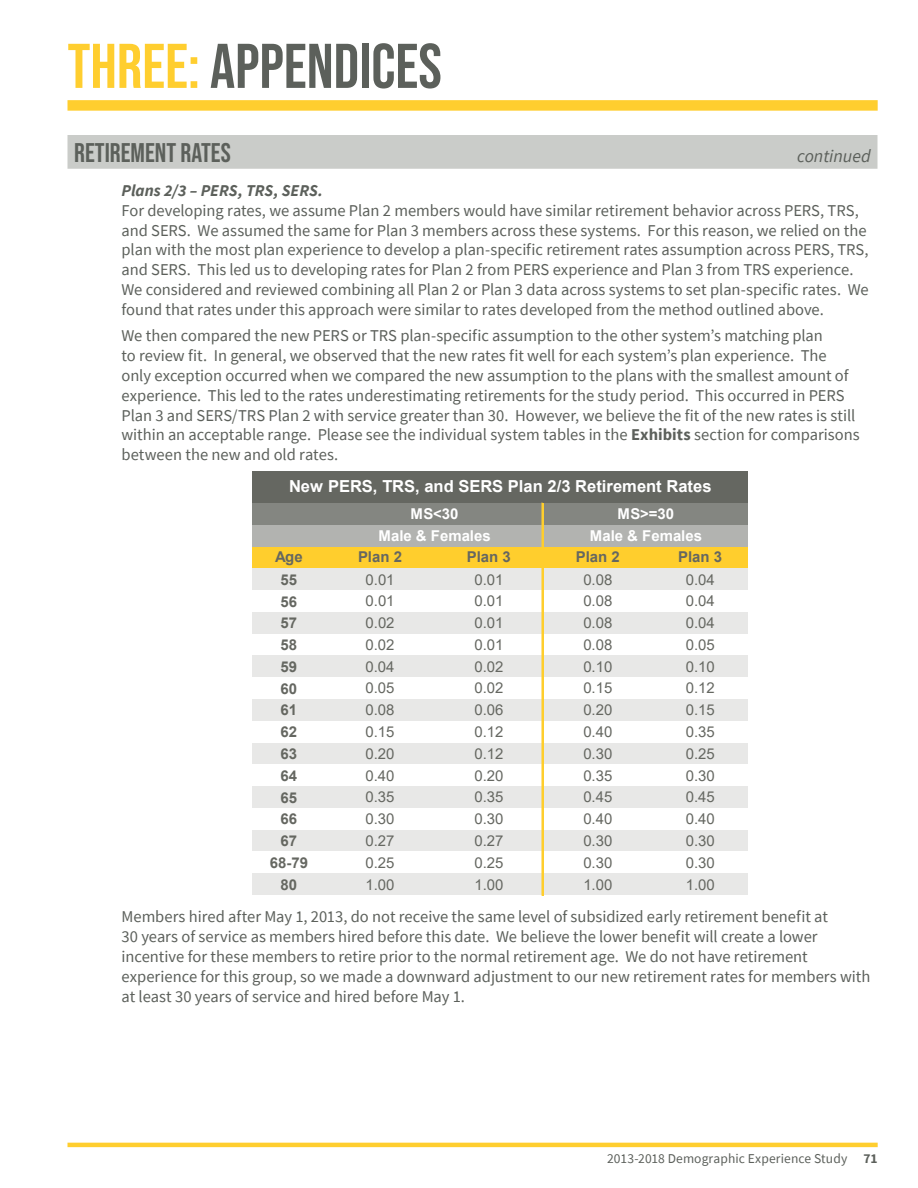
<style>
.page{position:relative;width:918px;height:1188px;background:#fff}
.page>*{position:absolute;margin:0;border:0;box-sizing:border-box;transform-origin:0 0}
.t1{font:63px "Bebas Neue";color:#5c605b}
.t2{font:27px "Bebas Neue";color:#5c605b}
.t3{font:italic 18px "Source Sans Pro";color:#5c605b}
.t4{font:16.5px/19.8px "Source Sans Pro";color:#5c605b}
.t5{font:700 16.5px "Arial";color:#fff}
.t6{font:italic 700 16.5px "Source Sans Pro";color:#5c605b}
.t7{font:15px "Arial";color:#656761}
.t8{font:700 15px "Arial";color:#656761}
.t9{font:700 15px "Arial";color:#fff}
.t10{font:13.5px "Source Sans Pro";letter-spacing:.01em;color:#5c605b}
.s1{color:#ffce2f}
.s2{font-weight:700}
</style>
<div class="page">
<div style="left:68px;top:100px;width:810px;height:11px;background:#ffce2f"></div>
<hr style="left:68px;top:1143px;width:810px;height:4px;background:#ffce2f">
<div style="left:68px;top:135px;width:810px;height:34px;background:#caccc9"></div>
<div style="left:252px;top:472px;width:496px;height:31px;background:#656761"></div>
<div style="left:252px;top:503px;width:496px;height:22px;background:#848681"></div>
<div style="left:252px;top:525px;width:496px;height:22px;background:#b2b3b0"></div>
<div style="left:252px;top:547px;width:496px;height:22px;background:#ffce2d"></div>
<div style="left:252px;top:568px;width:496px;height:22px;background:#e8e8e7"></div>
<div style="left:252px;top:612px;width:496px;height:22px;background:#e8e8e7"></div>
<div style="left:252px;top:655px;width:496px;height:22px;background:#e8e8e7"></div>
<div style="left:252px;top:699px;width:496px;height:22px;background:#e8e8e7"></div>
<div style="left:252px;top:743px;width:496px;height:22px;background:#e8e8e7"></div>
<div style="left:252px;top:764px;width:496px;height:22px;background:#fff"></div>
<div style="left:252px;top:786px;width:496px;height:22px;background:#e8e8e7"></div>
<div style="left:252px;top:830px;width:496px;height:22px;background:#e8e8e7"></div>
<div style="left:252px;top:851px;width:496px;height:22px;background:#fff"></div>
<div style="left:252px;top:873px;width:496px;height:22px;background:#e8e8e7"></div>
<hr style="left:542px;top:503px;width:1px;height:392px;background:#ffce2d">
<h1 class="t1" style="left:68px;top:30px;width:376px"><span class="s1">THREE:</span> APPENDICES</h1>
<h2 class="t2" style="left:74px;top:137px;width:158px">RETIREMENT RATES</h2>
<p class="t3" style="left:797px;top:145px;width:75px">continued</p>
<p class="t6" style="left:121px;top:179px;width:203px">Plans 2/3 – PERS, TRS, SERS.</p>
<p class="t4" style="left:121px;top:200px;width:749px">For developing rates, we assume Plan 2 members would have similar retirement behavior across PERS, TRS, and SERS. We assumed the same for Plan 3 members across these systems. For this reason, we relied on the plan with the most plan experience to develop a plan-specific retirement rates assumption across PERS, TRS, and SERS. This led us to developing rates for Plan 2 from PERS experience and Plan 3 from TRS experience.<br>We considered and reviewed combining all Plan 2 or Plan 3 data across systems to set plan-specific rates. We found that rates under this approach were similar to rates developed from the method outlined above.</p>
<p class="t4" style="left:121px;top:326px;width:740px">We then compared the new PERS or TRS plan-specific assumption to the other system’s matching plan<br>to review fit. In general, we observed that the new rates fit well for each system’s plan experience. The only exception occurred when we compared the new assumption to the plans with the smallest amount of experience. This led to the rates underestimating retirements for the study period. This occurred in PERS Plan 3 and SERS/TRS Plan 2 with service greater than 30. However, we believe the fit of the new rates is still within an acceptable range. Please see the individual system tables in the <span class="s2">Exhibits</span> section for comparisons between the new and old rates.</p>
<p class="t5" style="left:289px;top:475px;width:424px">New PERS, TRS, and SERS Plan 2/3 Retirement Rates</p>
<p class="t9" style="left:590px;top:525px;width:114px">Male &amp; Females</p>
<p class="t9" style="left:411px;top:503px;width:49px">MS&lt;30</p>
<p class="t9" style="left:618px;top:503px;width:58px">MS&gt;=30</p>
<p class="t9" style="left:378px;top:525px;width:114px">Male &amp; Females</p>
<p class="t8" style="left:275px;top:547px;width:29px">Age</p>
<p class="t8" style="left:358px;top:547px;width:45px">Plan 2</p>
<p class="t8" style="left:467px;top:547px;width:45px">Plan 3</p>
<p class="t8" style="left:576px;top:547px;width:45px">Plan 2</p>
<p class="t8" style="left:678px;top:547px;width:45px">Plan 3</p>
<p class="t8" style="left:281px;top:569px;width:18px">55</p>
<p class="t7" style="left:366px;top:569px;width:31px">0.01</p>
<p class="t7" style="left:474px;top:569px;width:31px">0.01</p>
<p class="t7" style="left:583px;top:569px;width:31px">0.08</p>
<p class="t7" style="left:686px;top:569px;width:31px">0.04</p>
<p class="t8" style="left:281px;top:591px;width:18px">56</p>
<p class="t7" style="left:366px;top:591px;width:31px">0.01</p>
<p class="t7" style="left:474px;top:591px;width:31px">0.01</p>
<p class="t7" style="left:583px;top:591px;width:31px">0.08</p>
<p class="t7" style="left:686px;top:591px;width:31px">0.04</p>
<p class="t8" style="left:281px;top:612px;width:18px">57</p>
<p class="t7" style="left:366px;top:613px;width:31px">0.02</p>
<p class="t7" style="left:474px;top:613px;width:31px">0.01</p>
<p class="t7" style="left:583px;top:613px;width:31px">0.08</p>
<p class="t7" style="left:686px;top:613px;width:31px">0.04</p>
<p class="t8" style="left:281px;top:634px;width:18px">58</p>
<p class="t7" style="left:366px;top:634px;width:31px">0.02</p>
<p class="t7" style="left:474px;top:634px;width:31px">0.01</p>
<p class="t7" style="left:583px;top:634px;width:31px">0.08</p>
<p class="t7" style="left:686px;top:634px;width:31px">0.05</p>
<p class="t8" style="left:281px;top:656px;width:18px">59</p>
<p class="t7" style="left:366px;top:656px;width:31px">0.04</p>
<p class="t7" style="left:474px;top:656px;width:31px">0.02</p>
<p class="t7" style="left:583px;top:656px;width:31px">0.10</p>
<p class="t7" style="left:686px;top:656px;width:31px">0.10</p>
<p class="t8" style="left:281px;top:678px;width:18px">60</p>
<p class="t7" style="left:366px;top:678px;width:31px">0.05</p>
<p class="t7" style="left:474px;top:678px;width:31px">0.02</p>
<p class="t7" style="left:583px;top:678px;width:31px">0.15</p>
<p class="t7" style="left:686px;top:678px;width:31px">0.12</p>
<p class="t8" style="left:281px;top:700px;width:18px">61</p>
<p class="t7" style="left:366px;top:700px;width:31px">0.08</p>
<p class="t7" style="left:474px;top:700px;width:31px">0.06</p>
<p class="t7" style="left:583px;top:700px;width:31px">0.20</p>
<p class="t7" style="left:686px;top:700px;width:31px">0.15</p>
<p class="t8" style="left:281px;top:721px;width:18px">62</p>
<p class="t7" style="left:366px;top:721px;width:31px">0.15</p>
<p class="t7" style="left:474px;top:721px;width:31px">0.12</p>
<p class="t7" style="left:583px;top:721px;width:31px">0.40</p>
<p class="t7" style="left:686px;top:721px;width:31px">0.35</p>
<p class="t8" style="left:281px;top:743px;width:18px">63</p>
<p class="t7" style="left:366px;top:743px;width:31px">0.20</p>
<p class="t7" style="left:474px;top:743px;width:31px">0.12</p>
<p class="t7" style="left:583px;top:743px;width:31px">0.30</p>
<p class="t7" style="left:686px;top:743px;width:31px">0.25</p>
<p class="t8" style="left:281px;top:765px;width:18px">64</p>
<p class="t7" style="left:366px;top:765px;width:31px">0.40</p>
<p class="t7" style="left:474px;top:765px;width:31px">0.20</p>
<p class="t7" style="left:583px;top:765px;width:31px">0.35</p>
<p class="t7" style="left:686px;top:765px;width:31px">0.30</p>
<p class="t8" style="left:281px;top:787px;width:18px">65</p>
<p class="t7" style="left:366px;top:787px;width:31px">0.35</p>
<p class="t7" style="left:474px;top:787px;width:31px">0.35</p>
<p class="t7" style="left:583px;top:787px;width:31px">0.45</p>
<p class="t7" style="left:686px;top:787px;width:31px">0.45</p>
<p class="t8" style="left:281px;top:808px;width:18px">66</p>
<p class="t7" style="left:366px;top:809px;width:31px">0.30</p>
<p class="t7" style="left:474px;top:809px;width:31px">0.30</p>
<p class="t7" style="left:583px;top:809px;width:31px">0.40</p>
<p class="t7" style="left:686px;top:809px;width:31px">0.40</p>
<p class="t8" style="left:281px;top:830px;width:18px">67</p>
<p class="t7" style="left:366px;top:830px;width:31px">0.27</p>
<p class="t7" style="left:474px;top:830px;width:31px">0.27</p>
<p class="t7" style="left:583px;top:830px;width:31px">0.30</p>
<p class="t7" style="left:686px;top:830px;width:31px">0.30</p>
<p class="t8" style="left:270px;top:852px;width:40px">68-79</p>
<p class="t7" style="left:366px;top:852px;width:31px">0.25</p>
<p class="t7" style="left:474px;top:852px;width:31px">0.25</p>
<p class="t7" style="left:583px;top:852px;width:31px">0.30</p>
<p class="t7" style="left:686px;top:852px;width:31px">0.30</p>
<p class="t8" style="left:281px;top:874px;width:18px">80</p>
<p class="t7" style="left:366px;top:874px;width:31px">1.00</p>
<p class="t7" style="left:474px;top:874px;width:31px">1.00</p>
<p class="t7" style="left:583px;top:874px;width:31px">1.00</p>
<p class="t7" style="left:686px;top:874px;width:31px">1.00</p>
<p class="t4" style="left:121px;top:907px;width:751px">Members hired after May 1, 2013, do not receive the same level of subsidized early retirement benefit at<br>30 years of service as members hired before this date. We believe the lower benefit will create a lower incentive for these members to retire prior to the normal retirement age. We do not have retirement experience for this group, so we made a downward adjustment to our new retirement rates for members with at least 30 years of service and hired before May 1.</p>
<p class="t10" style="left:607px;top:1150px;width:272px">2013-2018 Demographic Experience Study <span class="s2">71</span></p>
</div>
